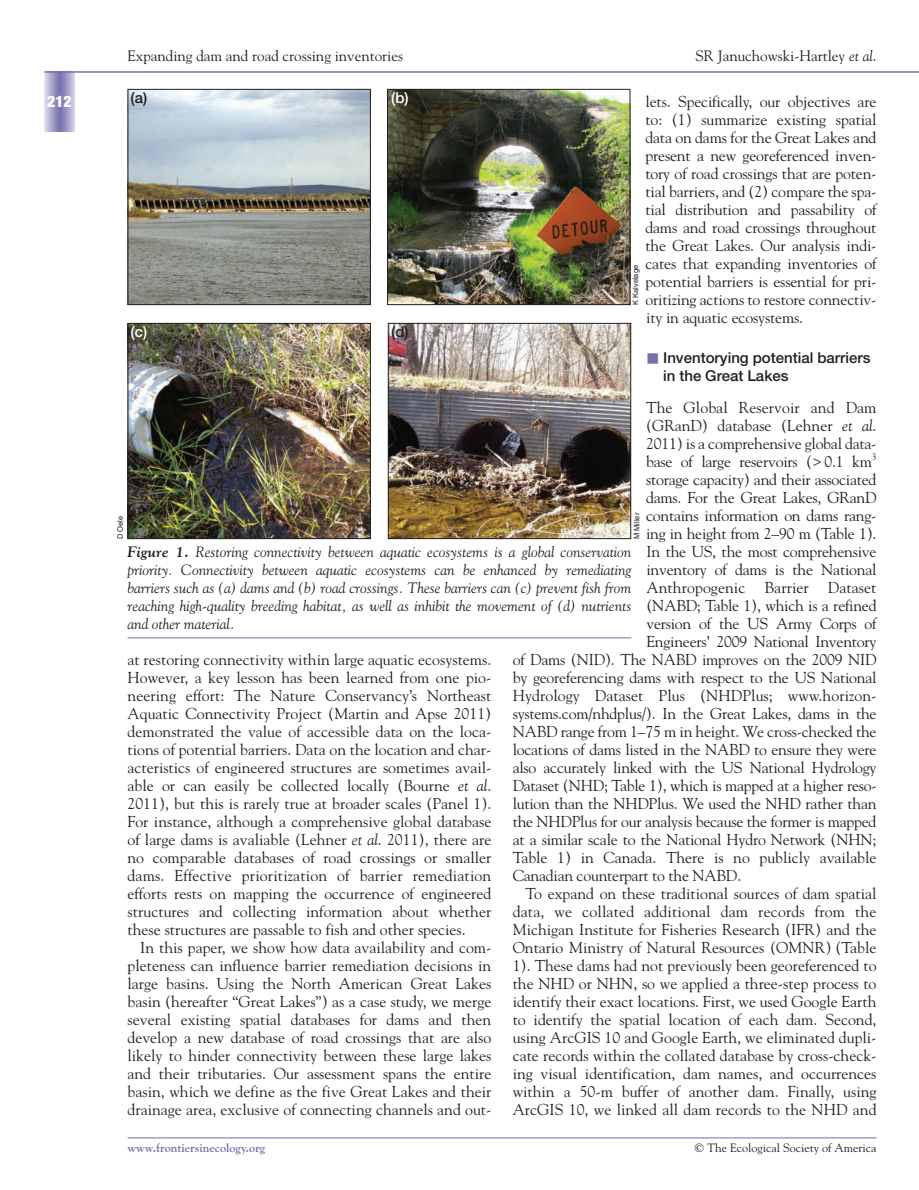
<style>
.page{position:relative;width:919px;height:1190px;background:#fff}
.page>*{position:absolute;margin:0;border:0;box-sizing:border-box;transform-origin:0 0}
.t1{font:15.75px/18px "Goudy";letter-spacing:-.01em;color:#231f20;text-align:justify}
.t2{font:15.75px "Goudy";letter-spacing:.01em;color:#231f20}
.t3{font:900 condensed 15.75px "Helvetica Neue";color:#fff}
.t4{font:italic 15px/18px "Goudy";color:#231f20;text-align:justify}
.t5{font:15px "Goudy";color:#231f20}
.t6{font:500 15px/18px "Helvetica Neue";color:#231f20}
.t7{font:500 15px "Helvetica Neue";color:#fff}
.t8{font:12px "Goudy";color:#231f20}
.t9{font:700 12px "Goudy";color:#7570ac}
.t10{font:9.45px "Goudy";color:#231f20}
.t11{font:7.5px "Helvetica";color:#231f20}
.s1{font-style:italic}
.s2{color:#7570ac}
.s3{font-weight:700}
</style>
<div class="page">
<svg style="left:45px;top:73px;width:29px;height:58px;background:#a39fc8"></svg>
<hr style="left:45px;top:71px;width:873px;height:2px;background:#7570ac">
<hr style="left:127px;top:1137px;width:749px;height:1px;background:#7570ac">
<img style="left:129px;top:91px;width:239px;height:212px">
<div style="left:127px;top:89px;width:243px;height:216px;border:1px solid #231f20"></div>
<img style="left:389px;top:91px;width:239px;height:212px">
<div style="left:387px;top:89px;width:243px;height:216px;border:1px solid #231f20"></div>
<img style="left:129px;top:325px;width:239px;height:212px">
<div style="left:127px;top:323px;width:243px;height:216px;border:1px solid #231f20"></div>
<img style="left:390px;top:325px;width:239px;height:212px">
<div style="left:388px;top:323px;width:243px;height:216px;border:1px solid #231f20"></div>
<hr style="left:127px;top:637px;width:504px;height:1px;background:#7570ac">
<p class="t3" style="left:47px;top:96px;width:26px">212</p>
<p class="t5" style="left:127px;top:50px;width:277px">Expanding dam and road crossing inventories</p>
<p class="t5" style="left:695px;top:50px;width:182px">SR Januchowski-Hartley <span class="s1">et al</span>.</p>
<p class="t6" style="left:130px;top:90px;width:18px">(a)</p>
<p class="t7" style="left:391px;top:92px;width:19px">(b)</p>
<p class="t1" style="left:645px;top:94px;width:232px">lets. Specifically, our objectives are to: (1) summarize existing spatial data on dams for the Great Lakes and present a new georeferenced inven&shy;tory of road crossings that are poten&shy;tial barriers, and (2) compare the spa&shy;tial distribution and passability of dams and road crossings throughout the Great Lakes. Our analysis indi&shy;cates that expanding inventories of potential barriers is essential for pri&shy;oritizing actions to restore connectiv&shy;ity in aquatic ecosystems.</p>
<p class="t6" style="left:663px;top:351px;width:209px;text-indent:-17px"><span class="s2">■</span> Inventorying potential barriers in the Great Lakes</p>
<p class="t1" style="left:646px;top:400px;width:232px">The Global Reservoir and Dam (GRanD) database (Lehner <span class="s1">et al</span>.<br>2011) is a comprehensive global data&shy;base of large reservoirs (&gt; 0.1 km</p>
<p class="t11" style="left:632px;top:305px;width:41px;rotate:-90deg">K Kalvelage</p>
<p class="t7" style="left:130px;top:326px;width:18px">(c)</p>
<p class="t6" style="left:391px;top:324px;width:19px">(d)</p>
<p class="t10" style="left:871px;top:453px;width:6px">3</p>
<p class="t1" style="left:646px;top:472px;width:232px">storage capacity) and their associated</p>
<p class="t1" style="left:646px;top:490px;width:232px">dams. For the Great Lakes, GRanD</p>
<p class="t1" style="left:646px;top:508px;width:232px">contains information on dams rang-</p>
<p class="t1" style="left:646px;top:526px;width:232px">ing in height from 2–90 m (Table 1).</p>
<p class="t1" style="left:646px;top:544px;width:231px">In the US, the most comprehensive</p>
<p class="t1" style="left:646px;top:562px;width:231px">inventory of dams is the National</p>
<p class="t1" style="left:646px;top:580px;width:231px">Anthropogenic Barrier Dataset</p>
<p class="t1" style="left:646px;top:598px;width:231px">(NABD; Table 1), which is a refined</p>
<p class="t1" style="left:646px;top:616px;width:231px">version of the US Army Corps of</p>
<p class="t1" style="left:646px;top:634px;width:231px">Engineers’ 2009 National Inventory</p>
<p class="t1" style="left:512px;top:652px;width:365px">of Dams (NID). The NABD improves on the 2009 NID</p>
<p class="t1" style="left:512px;top:670px;width:365px">by georeferencing dams with respect to the US National</p>
<p class="t1" style="left:512px;top:688px;width:365px">Hydrology Dataset Plus (NHDPlus; www.horizon-</p>
<p class="t1" style="left:512px;top:706px;width:365px">systems.com/nhdplus/). In the Great Lakes, dams in the</p>
<p class="t1" style="left:512px;top:724px;width:365px">NABD range from 1–75 m in height. We cross-checked the</p>
<p class="t1" style="left:512px;top:742px;width:365px">locations of dams listed in the NABD to ensure they were</p>
<p class="t1" style="left:512px;top:760px;width:365px">also accurately linked with the US National Hydrology</p>
<p class="t1" style="left:512px;top:778px;width:365px">Dataset (NHD; Table 1), which is mapped at a higher reso-</p>
<p class="t1" style="left:512px;top:796px;width:365px">lution than the NHDPlus. We used the NHD rather than</p>
<p class="t1" style="left:512px;top:814px;width:365px">the NHDPlus for our analysis because the former is mapped</p>
<p class="t1" style="left:512px;top:832px;width:365px">at a similar scale to the National Hydro Network (NHN;</p>
<p class="t1" style="left:512px;top:850px;width:365px">Table 1) in Canada. There is no publicly available</p>
<p class="t1" style="left:512px;top:868px;width:230px">Canadian counterpart to the NABD.</p>
<p class="t1" style="left:525px;top:886px;width:352px">To expand on these traditional sources of dam spatial</p>
<p class="t2" style="left:512px;top:905px;width:365px">data, we collated additional dam records from the</p>
<p class="t1" style="left:512px;top:922px;width:365px">Michigan Institute for Fisheries Research (IFR) and the</p>
<p class="t1" style="left:512px;top:940px;width:365px">Ontario Ministry of Natural Resources (OMNR) (Table</p>
<p class="t1" style="left:512px;top:958px;width:365px">1). These dams had not previously been georeferenced to</p>
<p class="t1" style="left:512px;top:976px;width:365px">the NHD or NHN, so we applied a three-step process to</p>
<p class="t1" style="left:512px;top:994px;width:365px">identify their exact locations. First, we used Google Earth</p>
<p class="t1" style="left:512px;top:1012px;width:365px">to identify the spatial location of each dam. Second,</p>
<p class="t1" style="left:512px;top:1030px;width:365px">using ArcGIS 10 and Google Earth, we eliminated dupli-</p>
<p class="t1" style="left:512px;top:1048px;width:365px">cate records within the collated database by cross-check-</p>
<p class="t1" style="left:512px;top:1066px;width:365px">ing visual identification, dam names, and occurrences</p>
<p class="t1" style="left:512px;top:1084px;width:365px">within a 50-m buffer of another dam. Finally, using</p>
<p class="t1" style="left:512px;top:1102px;width:365px">ArcGIS 10, we linked all dam records to the NHD and</p>
<p class="t11" style="left:634px;top:539px;width:28px;rotate:-90deg">M Miller</p>
<p class="t11" style="left:117px;top:539px;width:25px;rotate:-90deg">D Oele</p>
<p class="t4" style="left:127px;top:544px;width:505px"><span class="s3">Figure 1.</span> Restoring connectivity between aquatic ecosystems is a global conservation priority. Connectivity between aquatic ecosystems can be enhanced by remediating barriers such as (a) dams and (b) road crossings. These barriers can (c) prevent fish from reaching high-quality breeding habitat, as well as inhibit the movement of (d) nutrients and other material.</p>
<p class="t1" style="left:127px;top:652px;width:365px">at restoring connectivity within large aquatic ecosystems.<br>However, a key lesson has been learned from one pio&shy;neering effort: The Nature Conservancy’s Northeast Aquatic Connectivity Project (Martin and Apse 2011) demonstrated the value of accessible data on the loca&shy;tions of potential barriers. Data on the location and char&shy;acteristics of engineered structures are sometimes avail&shy;able or can easily be collected locally (Bourne <span class="s1">et al</span>.<br>2011), but this is rarely true at broader scales (Panel 1).<br>For instance, although a comprehensive global database of large dams is avaliable (Lehner <span class="s1">et al</span>. 2011), there are no comparable databases of road crossings or smaller dams. Effective prioritization of barrier remediation efforts rests on mapping the occurrence of engineered structures and collecting information about whether these structures are passable to fish and other species.</p>
<p class="t1" style="left:127px;top:940px;width:365px;text-indent:13px">In this paper, we show how data availability and com&shy;pleteness can influence barrier remediation decisions in large basins. Using the North American Great Lakes basin (hereafter “Great Lakes”) as a case study, we merge several existing spatial databases for dams and then develop a new database of road crossings that are also likely to hinder connectivity between these large lakes and their tributaries. Our assessment spans the entire basin, which we define as the five Great Lakes and their drainage area, exclusive of connecting channels and out-</p>
<p class="t9" style="left:127px;top:1143px;width:139px">www.frontiersinecology.org</p>
<p class="t8" style="left:694px;top:1143px;width:183px">© The Ecological Society of America</p>
</div>
